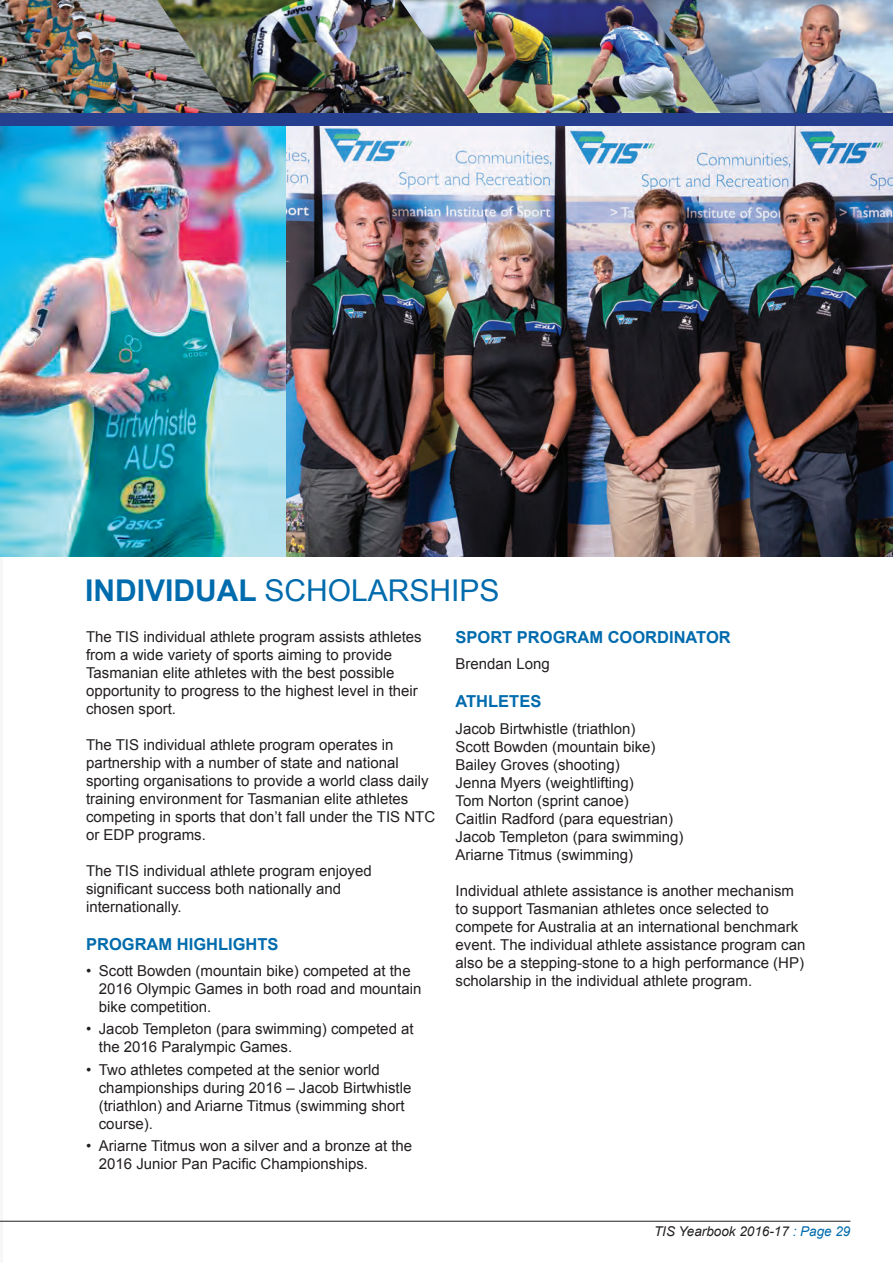
<style>
.page{position:relative;width:893px;height:1263px;background:#fff}
.page>*{position:absolute;margin:0;border:0;box-sizing:border-box;transform-origin:0 0}
.t1{font:30px "Arial";color:#006bad}
.t2{font:700 16.5px "Arial";color:#006bad}
.t3{font:15px/18px "Arial";color:#231f20}
.t4{font:italic 13.5px "Arial";color:#231f20}
.s1{font-weight:700}
.s2{color:#006bad}
</style>
<div class="page">
<hr style="left:0;top:106px;width:2px;height:1157px;background:#f7f7f5">
<hr style="left:0;top:1221px;width:850px;height:1px;background:#231f20">
<img style="left:1px;top:125px;width:892px;height:432px">
<img style="left:0;top:107px;width:1px;height:450px">
<img style="left:723px;top:0;width:170px;height:113px">
<img style="left:480px;top:0;width:243px;height:113px">
<img style="left:238px;top:0;width:242px;height:113px">
<img style="left:0;top:0;width:238px;height:113px">
<div style="left:0;top:113px;width:893px;height:12px;background:#253f8e"></div>
<h1 class="t1" style="left:85px;top:571px;width:416px"><span class="s1">INDIVIDUAL</span> SCHOLARSHIPS</h1>
<p class="t3" style="left:86px;top:628px;width:337px">The TIS individual athlete program assists athletes from a wide variety of sports aiming to provide Tasmanian elite athletes with the best possible opportunity to progress to the highest level in their chosen sport.</p>
<p class="t3" style="left:86px;top:736px;width:351px">The TIS individual athlete program operates in partnership with a number of state and national sporting organisations to provide a world class daily training environment for Tasmanian elite athletes competing in sports that don’t fall under the TIS NTC or EDP programs.</p>
<p class="t3" style="left:86px;top:862px;width:287px">The TIS individual athlete program enjoyed significant success both nationally and internationally.</p>
<p class="t2" style="left:86px;top:933px;width:194px">PROGRAM HIGHLIGHTS</p>
<p class="t3" style="left:99px;top:962px;width:324px;text-indent:-13px">• Scott Bowden (mountain bike) competed at the<br>2016 Olympic Games in both road and mountain bike competition.</p>
<p class="t3" style="left:99px;top:1020px;width:316px;text-indent:-13px">• Jacob Templeton (para swimming) competed at the 2016 Paralympic Games.</p>
<p class="t3" style="left:99px;top:1060px;width:314px;text-indent:-13px">• Two athletes competed at the senior world championships during 2016 – Jacob Birtwhistle (triathlon) and Ariarne Titmus (swimming short course).</p>
<p class="t3" style="left:99px;top:1137px;width:315px;text-indent:-13px">• Ariarne Titmus won a silver and a bronze at the<br>2016 Junior Pan Pacific Championships.</p>
<p class="t2" style="left:455px;top:626px;width:277px">SPORT PROGRAM COORDINATOR</p>
<p class="t3" style="left:455px;top:655px;width:96px">Brendan Long</p>
<p class="t2" style="left:455px;top:690px;width:87px">ATHLETES</p>
<p class="t3" style="left:455px;top:719px;width:230px">Jacob Birtwhistle (triathlon)<br>Scott Bowden (mountain bike)<br>Bailey Groves (shooting)<br>Jenna Myers (weightlifting)<br>Tom Norton (sprint canoe)<br>Caitlin Radford (para equestrian)<br>Jacob Templeton (para swimming)<br>Ariarne Titmus (swimming)</p>
<p class="t3" style="left:455px;top:881px;width:351px">Individual athlete assistance is another mechanism to support Tasmanian athletes once selected to compete for Australia at an international benchmark event. The individual athlete assistance program can also be a stepping-stone to a high performance (HP) scholarship in the individual athlete program.</p>
<p class="t4" style="left:654px;top:1222px;width:198px">TIS Yearbook 2016-17 <span class="s2">: Page 29</span></p>
</div>
